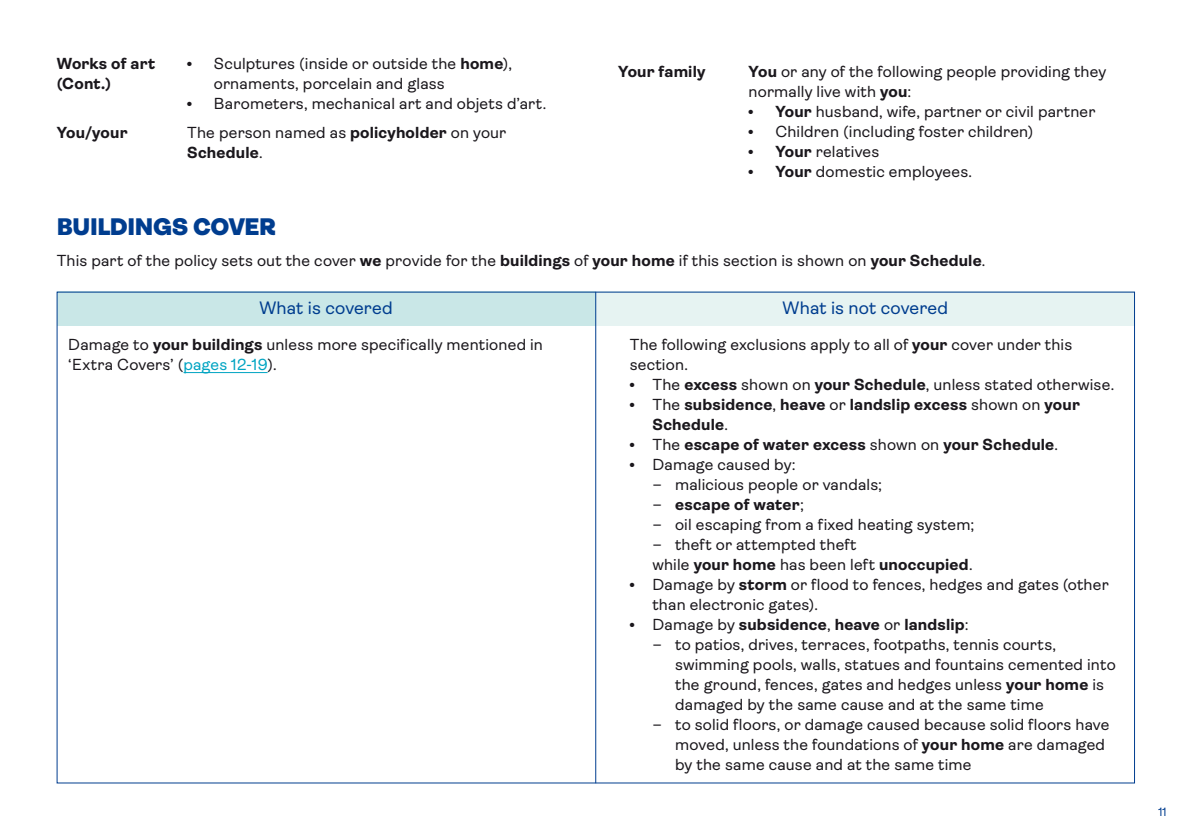
<style>
.page{position:relative;width:1191px;height:840px;background:#fff}
.page>*{position:absolute;margin:0;border:0;box-sizing:border-box;transform-origin:0 0}
.t1{font:900 24px "Ambit";letter-spacing:-.015em;color:#003d8f}
.t2{font:18px "Ambit";letter-spacing:.005em;color:#003d8f}
.t3{font:16px/20px "Ambit";letter-spacing:.01em;color:#1a171c}
.t4{font:700 16px/20px "Ambit";letter-spacing:.015em;color:#1a171c}
.t5{font:12px "Ambit";color:#003d8f}
.t6{font:6px "Zapf Dingbats";color:#1a171c}
.s1{font-weight:700}
.s2{font-weight:400}
.s3{color:#00a4c2}
</style>
<div class="page">
<div style="left:57px;top:292px;width:538px;height:34px;background:#c9e7e7"></div>
<div style="left:596px;top:292px;width:538px;height:34px;background:#e6f3f2"></div>
<hr style="left:595px;top:292px;width:1px;height:490px;background:#003d8f">
<hr style="left:183px;top:372px;width:85px;height:1px;background:#00a4c2">
<p class="t4" style="left:57px;top:53px;width:100px">Works of art (Cont.)</p>
<p class="t6" style="left:187px;top:61px;width:6px">●</p>
<p class="t6" style="left:187px;top:101px;width:6px">●</p>
<p class="t3" style="left:214px;top:53px;width:334px">Sculptures (inside or outside the <span class="s1">home</span>), ornaments, porcelain and glass<br>Barometers, mechanical art and objets d’art.</p>
<p class="t4" style="left:618px;top:62px;width:89px">Your family</p>
<p class="t3" style="left:748px;top:62px;width:359px"><span class="s1">You</span> or any of the following people providing they normally live with <span class="s1">you</span>:</p>
<p class="t3" style="left:748px;top:102px;width:348px">● <span class="s1">Your</span> husband, wife, partner or civil partner</p>
<p class="t4" style="left:57px;top:122px;width:72px">You/your</p>
<p class="t3" style="left:187px;top:122px;width:321px">The person named as <span class="s1">policyholder</span> on your</p>
<p class="t6" style="left:748px;top:129px;width:6px">●</p>
<p class="t3" style="left:775px;top:122px;width:259px">Children (including foster children)</p>
<p class="t4" style="left:187px;top:142px;width:77px">Schedule<span class="s2">.</span></p>
<p class="t6" style="left:748px;top:149px;width:6px">●</p>
<p class="t3" style="left:775px;top:142px;width:105px"><span class="s1">Your</span> relatives</p>
<p class="t6" style="left:748px;top:169px;width:6px">●</p>
<p class="t3" style="left:775px;top:162px;width:198px"><span class="s1">Your</span> domestic employees.</p>
<h4 class="t1" style="left:57px;top:213px;width:221px">BUILDINGS COVER</h4>
<p class="t3" style="left:57px;top:251px;width:930px">This part of the policy sets out the cover <span class="s1">we</span> provide for the <span class="s1">buildings</span> of <span class="s1">your home</span> if this section is shown on <span class="s1">your Schedule</span>.</p>
<p class="t2" style="left:259px;top:297px;width:135px">What is covered</p>
<p class="t2" style="left:782px;top:297px;width:167px">What is not covered</p>
<p class="t3" style="left:68px;top:334px;width:476px">Damage to <span class="s1">your buildings</span> unless more specifically mentioned in ‘Extra Covers’ (<span class="s3">pages 12-19</span>).</p>
<p class="t3" style="left:630px;top:334px;width:444px">The following exclusions apply to all of <span class="s1">your</span> cover under this section.</p>
<p class="t3" style="left:630px;top:374px;width:486px">● The <span class="s1">excess</span> shown on <span class="s1">your Schedule</span>, unless stated otherwise.</p>
<p class="t4" style="left:652px;top:394px;width:429px;text-indent:-23px">● <span class="s2">The</span> subsidence<span class="s2">,</span> heave <span class="s2">or</span> landslip excess <span class="s2">shown on</span> your<br>Schedule<span class="s2">.</span></p>
<p class="t4" style="left:630px;top:434px;width:430px">● <span class="s2">The</span> escape of water excess <span class="s2">shown on</span> your Schedule<span class="s2">.</span></p>
<p class="t3" style="left:630px;top:454px;width:167px">● Damage caused by:</p>
<p class="t3" style="left:652px;top:474px;width:231px">– malicious people or vandals;</p>
<p class="t4" style="left:652px;top:494px;width:153px"><span class="s2">–</span> escape of water<span class="s2">;</span></p>
<p class="t3" style="left:652px;top:514px;width:323px">– oil escaping from a fixed heating system;</p>
<p class="t3" style="left:652px;top:534px;width:322px">– theft or attempted theft<br>while <span class="s1">your home</span> has been left <span class="s1">unoccupied</span>.</p>
<p class="t3" style="left:652px;top:574px;width:458px;text-indent:-23px">● Damage by <span class="s1">storm</span> or flood to fences, hedges and gates (other than electronic gates).</p>
<p class="t4" style="left:630px;top:614px;width:340px">● <span class="s2">Damage by</span> subsidence<span class="s2">,</span> heave <span class="s2">or</span> landslip<span class="s2">:</span></p>
<p class="t3" style="left:675px;top:634px;width:442px;text-indent:-23px">– to patios, drives, terraces, footpaths, tennis courts, swimming pools, walls, statues and fountains cemented into the ground, fences, gates and hedges unless <span class="s1">your home</span> is damaged by the same cause and at the same time</p>
<p class="t3" style="left:675px;top:714px;width:436px;text-indent:-23px">– to solid floors, or damage caused because solid floors have moved, unless the foundations of <span class="s1">your home</span> are damaged by the same cause and at the same time</p>
<p class="t5" style="left:1158px;top:804px;width:10px">11</p>
</div>
